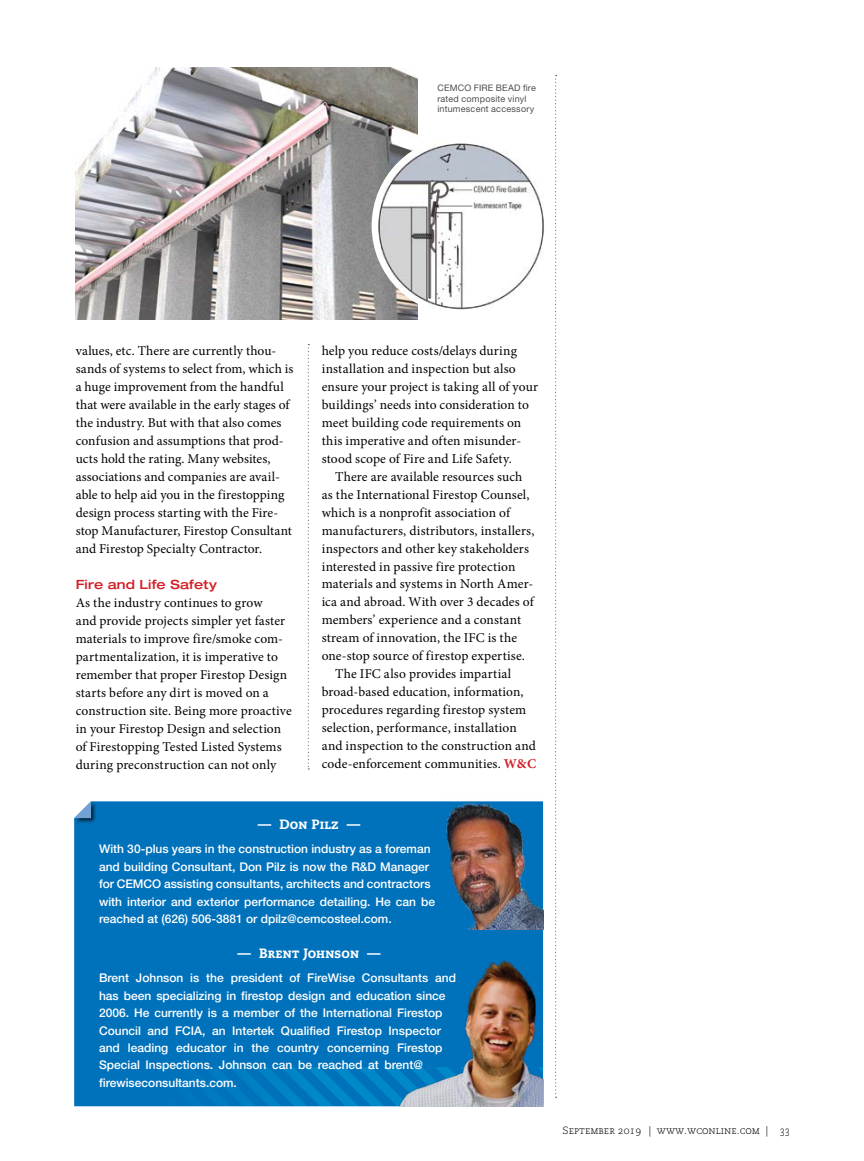
<style>
.page{position:relative;width:864px;height:1161px;background:#fff}
.page>*{position:absolute;margin:0;border:0;box-sizing:border-box;transform-origin:0 0}
.t1{font:13.5px/18px "Minion Pro";letter-spacing:.005em;color:#000}
.t2{font:13.5px "Caecilia Heavy SC";letter-spacing:.01em;color:#fff}
.t3{font:500 expanded 12.75px "Helvetica Neue";letter-spacing:.01em;color:#d22027}
.t4{font:500 12px/17.4px "Helvetica Neue";color:#fff}
.t5{font:10.5px "Caecilia Light SC";color:#000}
.t6{font:9px/10.8px "Helvetica Neue";letter-spacing:.02em;color:#4d4d4f}
.s1{font-weight:700;color:#d22027}
</style>
<div class="page">
<svg style="left:555px;top:75px;width:2px;height:1023px"></svg>
<svg style="left:308px;top:344px;width:1px;height:426px"></svg>
<img style="left:76px;top:67px;width:342px;height:253px">
<div style="left:74px;top:801px;width:469px;height:305px;background:#0072bc"></div>
<div style="left:74px;top:800px;width:23px;height:24px;background:#000;opacity:.75"></div>
<svg style="left:74px;top:801px;width:17px;height:17px"></svg>
<svg style="left:76px;top:1067px;width:468px;height:39px;background:#0077be"></svg>
<img style="left:445px;top:801px;width:98px;height:129px">
<img style="left:386px;top:960px;width:157px;height:146px">
<img style="left:372px;top:136px;width:179px;height:179px;border-radius:89px">
<p class="t6" style="left:437px;top:82px;width:100px">CEMCO FIRE BEAD fire rated composite vinyl intumescent accessory</p>
<p class="t1" style="left:76px;top:341px;width:219px">values, etc. There are currently thou&shy;sands of systems to select from, which is a huge improvement from the handful that were available in the early stages of the industry. But with that also comes confusion and assumptions that prod&shy;ucts hold the rating. Many websites, associations and companies are avail&shy;able to help aid you in the firestopping design process starting with the Fire&shy;stop Manufacturer, Firestop Consultant and Firestop Specialty Contractor.</p>
<p class="t3" style="left:76px;top:576px;width:143px">Fire and Life Safety</p>
<p class="t1" style="left:76px;top:593px;width:218px">As the industry continues to grow<br>and provide projects simpler yet faster materials to improve fire/smoke com&shy;partmentalization, it is imperative to remember that proper Firestop Design starts before any dirt is moved on a construction site. Being more proactive in your Firestop Design and selection of Firestopping Tested Listed Systems during preconstruction can not only</p>
<p class="t1" style="left:322px;top:341px;width:218px">help you reduce costs/delays during installation and inspection but also ensure your project is taking all of your buildings’ needs into consideration to meet building code requirements on this imperative and often misunder&shy;stood scope of Fire and Life Safety.</p>
<p class="t1" style="left:335px;top:467px;width:189px">There are available resources such</p>
<p class="t1" style="left:322px;top:485px;width:209px">as the International Firestop Counsel,</p>
<p class="t1" style="left:322px;top:503px;width:190px">which is a nonprofit association of</p>
<p class="t1" style="left:322px;top:521px;width:214px">manufacturers, distributors, installers,</p>
<p class="t1" style="left:322px;top:539px;width:209px">inspectors and other key stakeholders</p>
<p class="t1" style="left:322px;top:557px;width:195px">interested in passive fire protection</p>
<p class="t1" style="left:322px;top:575px;width:213px">materials and systems in North Amer-</p>
<p class="t1" style="left:322px;top:593px;width:213px">ica and abroad. With over 3 decades of</p>
<p class="t1" style="left:322px;top:611px;width:201px">members’ experience and a constant</p>
<p class="t1" style="left:322px;top:629px;width:197px">stream of innovation, the IFC is the</p>
<p class="t1" style="left:322px;top:647px;width:205px">one-stop source of firestop expertise.</p>
<p class="t1" style="left:335px;top:665px;width:178px">The IFC also provides impartial</p>
<p class="t1" style="left:322px;top:683px;width:203px">broad-based education, information,</p>
<p class="t1" style="left:322px;top:701px;width:206px">procedures regarding firestop system</p>
<p class="t1" style="left:322px;top:719px;width:197px">selection, performance, installation</p>
<p class="t1" style="left:322px;top:737px;width:216px">and inspection to the construction and</p>
<p class="t1" style="left:322px;top:755px;width:216px">code-enforcement communities. <span class="s1">W&amp;C</span></p>
<p class="t2" style="left:258px;top:816px;width:104px">— Don Pilz —</p>
<p class="t4" style="left:99px;top:840px;width:338px">With 30-plus years in the construction industry as a foreman and building Consultant, Don Pilz is now the R&amp;D Manager for CEMCO assisting consultants, architects and contractors with interior and exterior performance detailing. He can be reached at (626) 506-3881 or dpilz@cemcosteel.com.</p>
<p class="t2" style="left:238px;top:945px;width:144px">— Brent Johnson —</p>
<p class="t4" style="left:99px;top:969px;width:358px">Brent Johnson is the president of FireWise Consultants and has been specializing in firestop design and education since 2006. He currently is a member of the International Firestop Council and FCIA, an Intertek Qualified Firestop Inspector and leading educator in the country concerning Firestop Special Inspections. Johnson can be reached at brent@ firewiseconsultants.com.</p>
<p class="t5" style="left:563px;top:1124px;width:229px">September 2019 | www.wconline.com | 33</p>
</div>
